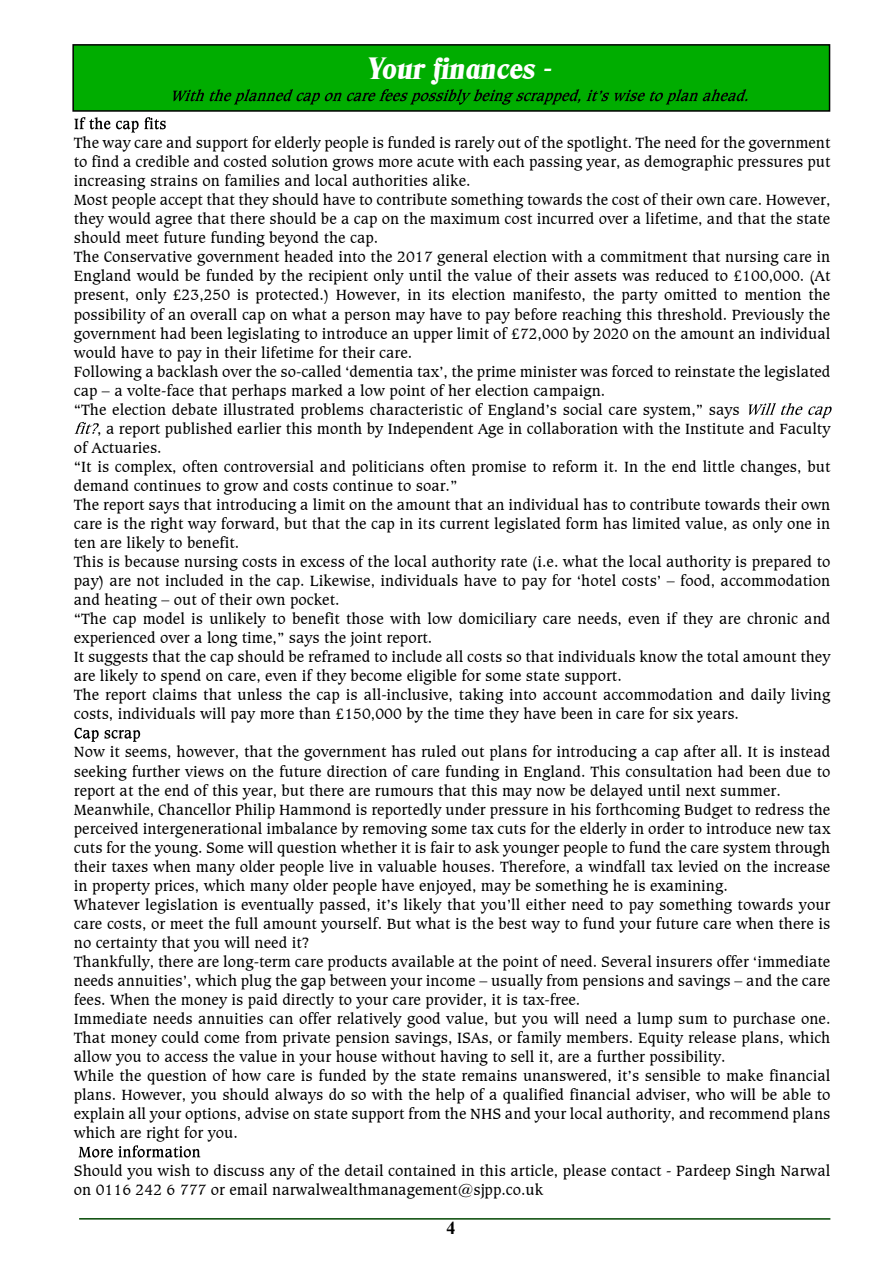
<style>
.page{position:relative;width:893px;height:1263px;background:#fff}
.page>*{position:absolute;margin:0;border:0;box-sizing:border-box;transform-origin:0 0}
.t1{font:italic 30px "Blue Ridge Heavy SF Bold";color:#fff}
.t2{font:700 18px "Times New Roman";color:#000}
.t3{font:15.9px/19px "Caxton BT";color:#000}
</style>
<div class="page">
<div style="left:72px;top:44px;width:758px;height:68px;background:#00ad00;border:2px solid #000"></div>
<hr style="left:79px;top:1218px;width:751px;height:2px;background:#004600">
<svg style="left:74px;top:117px;width:36px;height:12px"></svg>
<svg style="left:116px;top:117px;width:50px;height:16px"></svg>
<svg style="left:749px;top:403px;width:53px;height:12px"></svg>
<svg style="left:808px;top:406px;width:24px;height:12px"></svg>
<svg style="left:75px;top:422px;width:24px;height:12px"></svg>
<svg style="left:74px;top:728px;width:25px;height:14px"></svg>
<svg style="left:105px;top:730px;width:35px;height:12px"></svg>
<svg style="left:79px;top:1145px;width:121px;height:12px"></svg>
<svg style="left:173px;top:89px;width:31px;height:12px"></svg>
<svg style="left:210px;top:89px;width:370px;height:16px"></svg>
<svg style="left:586px;top:90px;width:23px;height:11px"></svg>
<svg style="left:615px;top:89px;width:132px;height:16px"></svg>
<h1 class="t1" style="left:367px;top:56px;width:185px">Your finances -</h1>
<p class="t3" style="left:74px;top:134px;width:758px">The way care and support for elderly people is funded is rarely out of the spotlight. The need for the government to find a credible and costed solution grows more acute with each passing year, as demographic pressures put increasing strains on families and local authorities alike.<br>Most people accept that they should have to contribute something towards the cost of their own care. However, they would agree that there should be a cap on the maximum cost incurred over a lifetime, and that the state should meet future funding beyond the cap.<br>The Conservative government headed into the 2017 general election with a commitment that nursing care in England would be funded by the recipient only until the value of their assets was reduced to £100,000. (At present, only £23,250 is protected.) However, in its election manifesto, the party omitted to mention the possibility of an overall cap on what a person may have to pay before reaching this threshold. Previously the government had been legislating to introduce an upper limit of £72,000 by 2020 on the amount an individual would have to pay in their lifetime for their care.<br>Following a backlash over the so-called ‘dementia tax’, the prime minister was forced to reinstate the legislated cap – a volte-face that perhaps marked a low point of her election campaign.<br>“The election debate illustrated problems characteristic of England’s social care system,” says</p>
<p class="t3" style="left:74px;top:420px;width:758px;text-indent:23px">, a report published earlier this month by Independent Age in collaboration with the Institute and Faculty of Actuaries.<br>“It is complex, often controversial and politicians often promise to reform it. In the end little changes, but demand continues to grow and costs continue to soar.”<br>The report says that introducing a limit on the amount that an individual has to contribute towards their own care is the right way forward, but that the cap in its current legislated form has limited value, as only one in ten are likely to benefit.<br>This is because nursing costs in excess of the local authority rate (i.e. what the local authority is prepared to pay) are not included in the cap. Likewise, individuals have to pay for ‘hotel costs’ – food, accommodation and heating – out of their own pocket.<br>“The cap model is unlikely to benefit those with low domiciliary care needs, even if they are chronic and experienced over a long time,” says the joint report.<br>It suggests that the cap should be reframed to include all costs so that individuals know the total amount they are likely to spend on care, even if they become eligible for some state support.<br>The report claims that unless the cap is all-inclusive, taking into account accommodation and daily living costs, individuals will pay more than £150,000 by the time they have been in care for six years.</p>
<p class="t3" style="left:74px;top:744px;width:758px">Now it seems, however, that the government has ruled out plans for introducing a cap after all. It is instead seeking further views on the future direction of care funding in England. This consultation had been due to report at the end of this year, but there are rumours that this may now be delayed until next summer.<br>Meanwhile, Chancellor Philip Hammond is reportedly under pressure in his forthcoming Budget to redress the perceived intergenerational imbalance by removing some tax cuts for the elderly in order to introduce new tax cuts for the young. Some will question whether it is fair to ask younger people to fund the care system through their taxes when many older people live in valuable houses. Therefore, a windfall tax levied on the increase in property prices, which many older people have enjoyed, may be something he is examining.<br>Whatever legislation is eventually passed, it’s likely that you’ll either need to pay something towards your care costs, or meet the full amount yourself. But what is the best way to fund your future care when there is no certainty that you will need it?<br>Thankfully, there are long-term care products available at the point of need. Several insurers offer ‘immediate needs annuities’, which plug the gap between your income – usually from pensions and savings – and the care fees. When the money is paid directly to your care provider, it is tax-free.<br>Immediate needs annuities can offer relatively good value, but you will need a lump sum to purchase one.<br>That money could come from private pension savings, ISAs, or family members. Equity release plans, which allow you to access the value in your house without having to sell it, are a further possibility.<br>While the question of how care is funded by the state remains unanswered, it’s sensible to make financial plans. However, you should always do so with the help of a qualified financial adviser, who will be able to explain all your options, advise on state support from the NHS and your local authority, and recommend plans which are right for you.</p>
<p class="t3" style="left:74px;top:1163px;width:758px">Should you wish to discuss any of the detail contained in this article, please contact - Pardeep Singh Narwal on 0116 242 6 777 or email narwalwealthmanagement@sjpp.co.uk</p>
<p class="t2" style="left:446px;top:1222px;width:10px">4</p>
</div>
